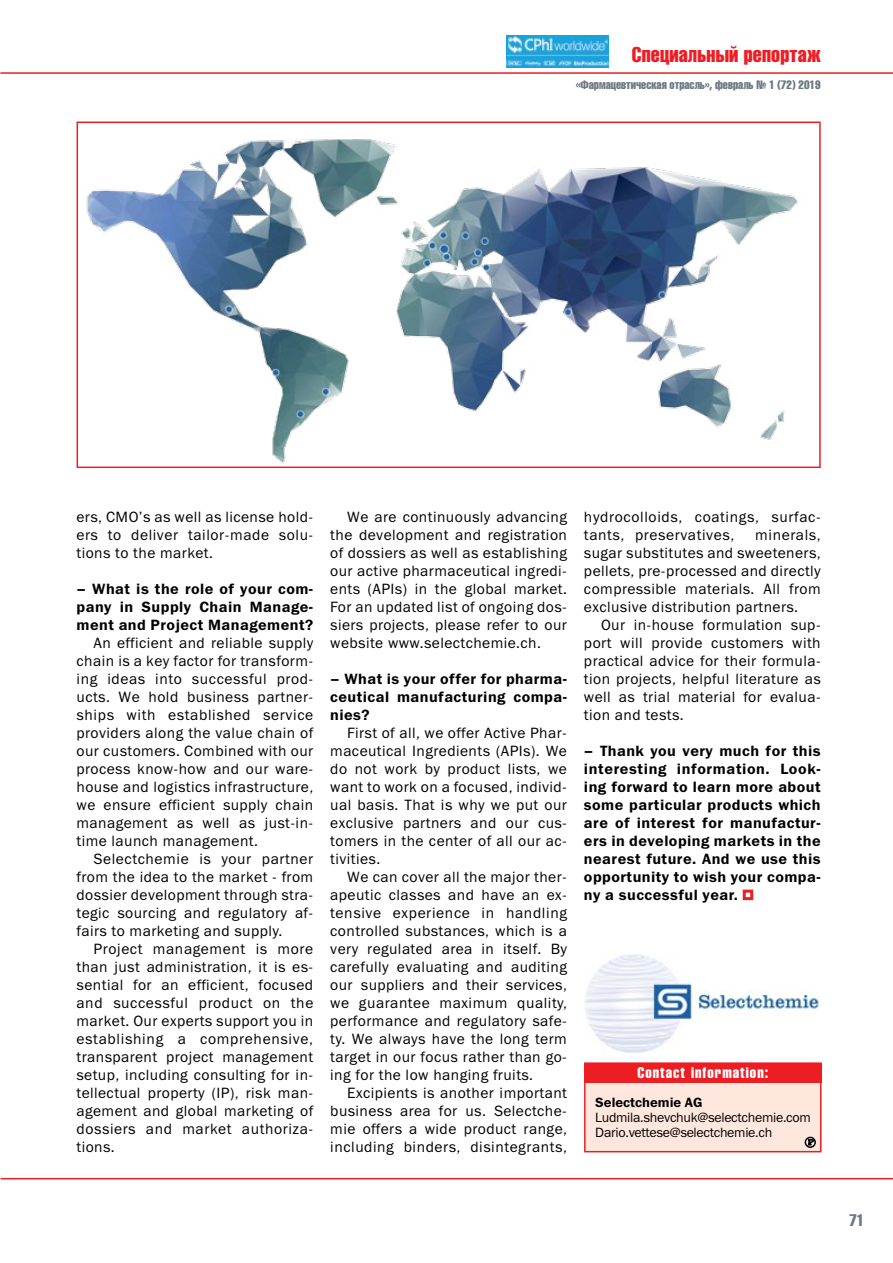
<style>
.page{position:relative;width:893px;height:1263px;background:#fff}
.page>*{position:absolute;margin:0;border:0;box-sizing:border-box;transform-origin:0 0}
.t1{font:21px "Helios Compressed";letter-spacing:.01em;color:#ed1d24}
.t2{font:16.5px "Helios Compressed";color:#6d7881;scale:.95 1}
.main_body{font:15px/18px "Franklin Gothic Book C";letter-spacing:.03em;color:#000;text-align:justify}
.main_body-2{font:15px/18px "Franklin Gothic Demi C";letter-spacing:.03em;color:#000;text-align:justify}
.LID{font:15px "Helios Compressed";letter-spacing:.07em;color:#fff}
.main_body-3{font:13.5px "Franklin Gothic Book C";letter-spacing:-.02em;color:#000}
.main_body-4{font:13.5px "Franklin Gothic Demi C";color:#000}
.t3{font:12px "Helios Compressed";color:#6d7881}
</style>
<div class="page">
<hr style="left:1px;top:1178px;width:892px;height:1px;background:#ed1d24">
<hr style="left:0;top:72px;width:893px;height:2px;background:#ed1d24">
<img style="left:506px;top:36px;width:102px;height:32px">
<img style="left:585px;top:954px;width:234px;height:99px">
<img style="left:86px;top:139px;width:713px;height:325px">
<div style="left:77px;top:122px;width:744px;height:346px;border:2px solid #ed1d24"></div>
<div style="left:584px;top:1062px;width:237px;height:90px;background:#fee7dc;border:2px solid #ed1d24"></div>
<div style="left:584px;top:1063px;width:238px;height:19px;background:#ed1d24"></div>
<div style="left:805px;top:1137px;width:10px;height:10px;background:#433d3a;border-radius:50%"></div>
<div style="left:805px;top:1137px;width:11px;height:11px;border:2px solid #000;border-radius:50%"></div>
<svg style="left:807px;top:1138px;width:8px;height:8px"></svg>
<div style="left:743px;top:890px;width:10px;height:10px;border:3px solid #ed1d24"></div>
<h1 class="t1" style="left:632px;top:42px;width:190px">Специальный репортаж</h1>
<p class="t3" style="left:576px;top:77px;width:246px">«Фармацевтическая отрасль», февраль № 1 (72) 2019</p>
<p class="main_body" style="left:77px;top:508px;width:238px">ers, CMO’s as well as license hold&shy;ers to deliver tailor-made solu&shy;tions to the market.</p>
<p class="main_body-2" style="left:77px;top:580px;width:238px">– What is the role of your com&shy;pany in Supply Chain Manage&shy;ment and Project Management?</p>
<p class="main_body" style="left:77px;top:634px;width:238px;text-indent:17px">An efficient and reliable supply chain is a key factor for transform&shy;ing ideas into successful prod&shy;ucts. We hold business partner&shy;ships with established service providers along the value chain of our customers. Combined with our process know-how and our ware&shy;house and logistics infrastructure, we ensure efficient supply chain management as well as just-in&shy;time launch management.</p>
<p class="main_body" style="left:77px;top:850px;width:238px;text-indent:17px">Selectchemie is your partner from the idea to the market - from dossier development through stra&shy;tegic sourcing and regulatory af&shy;fairs to marketing and supply.</p>
<p class="main_body" style="left:77px;top:940px;width:238px;text-indent:17px">Project management is more than just administration, it is es&shy;sential for an efficient, focused and successful product on the market. Our experts support you in establishing a comprehensive, transparent project management setup, including consulting for in&shy;tellectual property (IP), risk man&shy;agement and global marketing of dossiers and market authoriza&shy;tions.</p>
<p class="main_body" style="left:330px;top:508px;width:238px;text-indent:17px">We are continuously advancing the development and registration of dossiers as well as establishing our active pharmaceutical ingredi&shy;ents (APIs) in the global market.<br>For an updated list of ongoing dos&shy;siers projects, please refer to our website www.selectchemie.ch.</p>
<p class="main_body-2" style="left:330px;top:670px;width:238px">– What is your offer for pharma&shy;ceutical manufacturing compa&shy;nies?</p>
<p class="main_body" style="left:330px;top:724px;width:238px;text-indent:17px">First of all, we offer Active Phar&shy;maceutical Ingredients (APIs). We do not work by product lists, we want to work on a focused, individ&shy;ual basis. That is why we put our exclusive partners and our cus&shy;tomers in the center of all our ac&shy;tivities.</p>
<p class="main_body" style="left:330px;top:868px;width:238px;text-indent:17px">We can cover all the major ther&shy;apeutic classes and have an ex&shy;tensive experience in handling controlled substances, which is a very regulated area in itself. By carefully evaluating and auditing our suppliers and their services, we guarantee maximum quality, performance and regulatory safe&shy;ty. We always have the long term target in our focus rather than go&shy;ing for the low hanging fruits.</p>
<p class="main_body" style="left:330px;top:1084px;width:238px;text-indent:17px">Excipients is another important business area for us. Selectche&shy;mie offers a wide product range, including binders, disintegrants,</p>
<p class="main_body" style="left:584px;top:508px;width:238px">hydrocolloids, coatings, surfac&shy;tants, preservatives,</p>
<p class="main_body" style="left:584px;top:526px;width:238px;text-indent:171px">minerals, sugar substitutes and sweeteners, pellets, pre-processed and directly compressible materials. All from exclusive distribution partners.</p>
<p class="main_body" style="left:584px;top:616px;width:238px;text-indent:17px">Our in-house formulation sup&shy;port will provide customers with practical advice for their formula&shy;tion projects, helpful literature as well as trial material for evalua&shy;tion and tests.</p>
<p class="main_body-2" style="left:584px;top:742px;width:238px">– Thank you very much for this interesting information. Look&shy;ing forward to learn more about some particular products which are of interest for manufactur&shy;ers in developing markets in the nearest future. And we use this opportunity to wish your compa&shy;ny a successful year.</p>
<p class="LID" style="left:637px;top:1063px;width:132px">Contact information:</p>
<p class="main_body-4" style="left:595px;top:1094px;width:109px">Selectchemie AG</p>
<p class="main_body-3" style="left:595px;top:1110px;width:217px">Ludmila.shevchuk@selectchemie.com</p>
<p class="main_body-3" style="left:595px;top:1125px;width:178px">Dario.vettese@selectchemie.ch</p>
<p class="t2" style="left:850px;top:1210px;width:17px">71</p>
</div>
